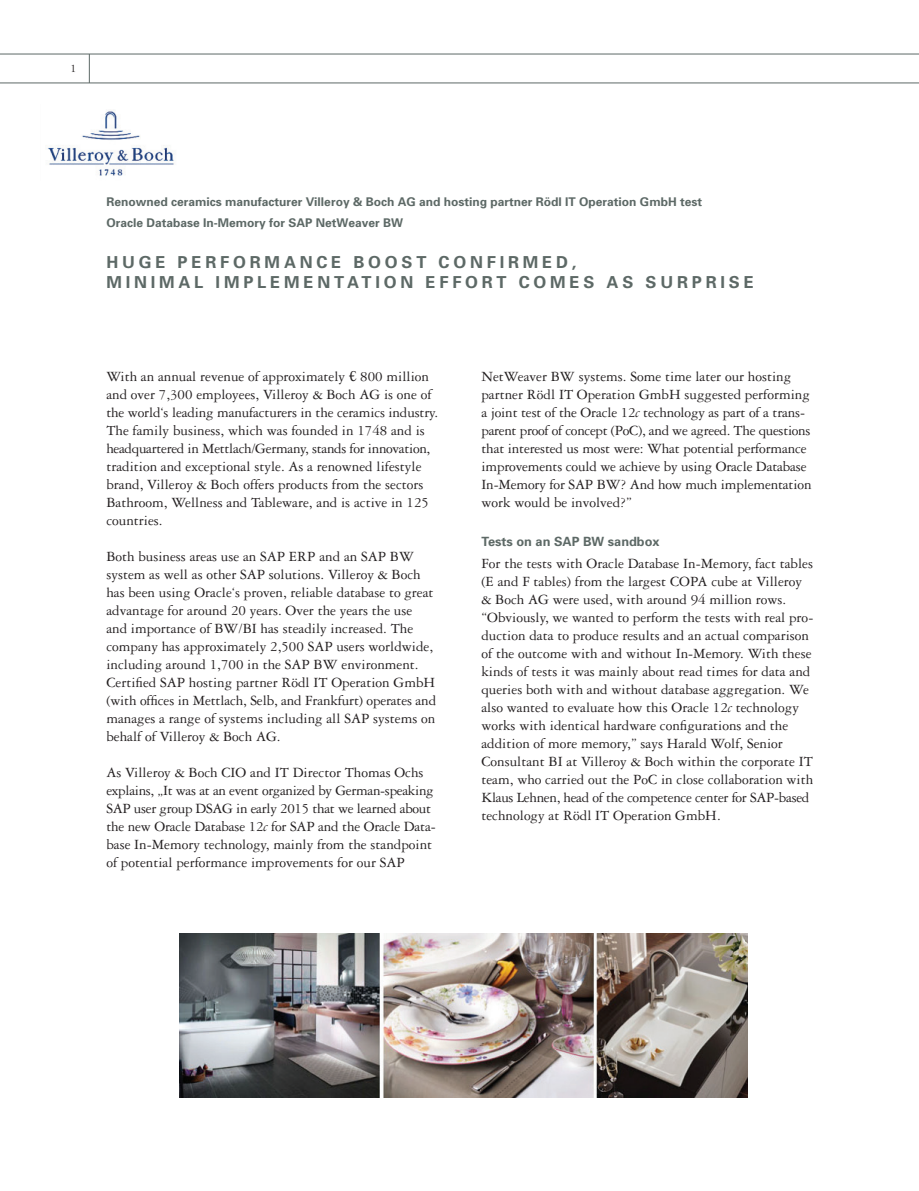
<style>
.page{position:relative;width:919px;height:1191px;background:#fff}
.page>*{position:absolute;margin:0;border:0;box-sizing:border-box;transform-origin:0 0}
.headline{font:700 16.5px "Univers";letter-spacing:.23em;color:#5d6966}
.copy{font:15px/18px "Garamond Three";color:#231f20}
.copy-2{font:15px/18px "Garamond Three";letter-spacing:-.02em;color:#231f20}
.subhead_1{font:700 12.75px "Univers";color:#5d6966}
.t1{font:700 12px "Univers";color:#5d6966}
.t2{font:12px "Garamond Three";color:#231f20}
.s1{font-family:"Cochin"}
.s2{font-style:italic}
</style>
<div class="page">
<hr style="left:0;top:54px;width:918px;height:1px;background:#5d6966">
<hr style="left:0;top:83px;width:918px;height:1px;background:#5d6966">
<svg style="left:89px;top:54px;width:1px;height:29px"></svg>
<img style="left:47px;top:110px;width:127px;height:66px">
<img style="left:180px;top:933px;width:567px;height:164px">
<p class="t2" style="left:70px;top:62px;width:7px">1</p>
<p class="t1" style="left:106px;top:193px;width:597px">Renowned ceramics manufacturer Villeroy &amp; Boch AG and hosting partner Rödl IT Operation GmbH test</p>
<p class="t1" style="left:106px;top:215px;width:298px">Oracle Database In-Memory for SAP NetWeaver BW</p>
<p class="headline" style="left:106px;top:251px;width:471px">HUGE PERFORMANCE BOOST CONFIRMED,</p>
<p class="headline" style="left:106px;top:271px;width:649px">MINIMAL IMPLEMENTATION EFFORT COMES AS SURPRISE</p>
<p class="copy" style="left:106px;top:368px;width:333px">With an annual revenue of approximately <span class="s1">€</span> 800 million and over 7,300 employees, Villeroy &amp; Boch AG is one of the world‘s leading manufacturers in the ceramics industry.<br>The family business, which was founded in 1748 and is headquartered in Mettlach/Germany, stands for innovation, tradition and exceptional style. As a renowned lifestyle brand, Villeroy &amp; Boch offers products from the sectors Bathroom, Wellness and Tableware, and is active in 125 countries.</p>
<p class="copy" style="left:106px;top:548px;width:331px">Both business areas use an SAP ERP and an SAP BW system as well as other SAP solutions. Villeroy &amp; Boch has been using Oracle‘s proven, reliable database to great advantage for around 20 years. Over the years the use and importance of BW/BI has steadily increased. The company has approximately 2,500 SAP users worldwide, including around 1,700 in the SAP BW environment.<br>Certified SAP hosting partner Rödl IT Operation GmbH (with offices in Mettlach, Selb, and Frankfurt) operates and manages a range of systems including all SAP systems on behalf of Villeroy &amp; Boch AG.</p>
<p class="copy-2" style="left:106px;top:764px;width:331px">As Villeroy &amp; Boch CIO and IT Director Thomas Ochs explains, „It was at an event organized by German-speaking SAP user group DSAG in early 2015 that we learned about the new Oracle Database 12<span class="s2">c</span> for SAP and the Oracle Data-</p>
<p class="copy" style="left:106px;top:836px;width:327px">base In-Memory technology, mainly from the standpoint of potential performance improvements for our SAP</p>
<p class="copy" style="left:481px;top:368px;width:330px">NetWeaver BW systems. Some time later our hosting partner Rödl IT Operation GmbH suggested performing a joint test of the Oracle 12<span class="s2">c</span> technology as part of a trans-</p>
<p class="copy" style="left:481px;top:422px;width:331px">parent proof of concept (PoC), and we agreed. The questions that interested us most were: What potential performance improvements could we achieve by using Oracle Database In-Memory for SAP BW? And how much implementation work would be involved?”</p>
<p class="subhead_1" style="left:481px;top:533px;width:180px">Tests on an SAP BW sandbox</p>
<p class="copy" style="left:481px;top:554px;width:333px">For the tests with Oracle Database In-Memory, fact tables (E and F tables) from the largest COPA cube at Villeroy &amp; Boch AG were used, with around 94 million rows. “Obviously, we wanted to perform the tests with real pro&shy;duction data to produce results and an actual comparison of the outcome with and without In-Memory. With these kinds of tests it was mainly about read times for data and queries both with and without database aggregation. We also wanted to evaluate how this Oracle 12<span class="s2">c</span> technology works with identical hardware configurations and the addition of more memory,” says Harald Wolf, Senior Consultant BI at Villeroy &amp; Boch within the corporate IT team, who carried out the PoC in close collaboration with Klaus Lehnen, head of the competence center for SAP-based technology at Rödl IT Operation GmbH.</p>
</div>
